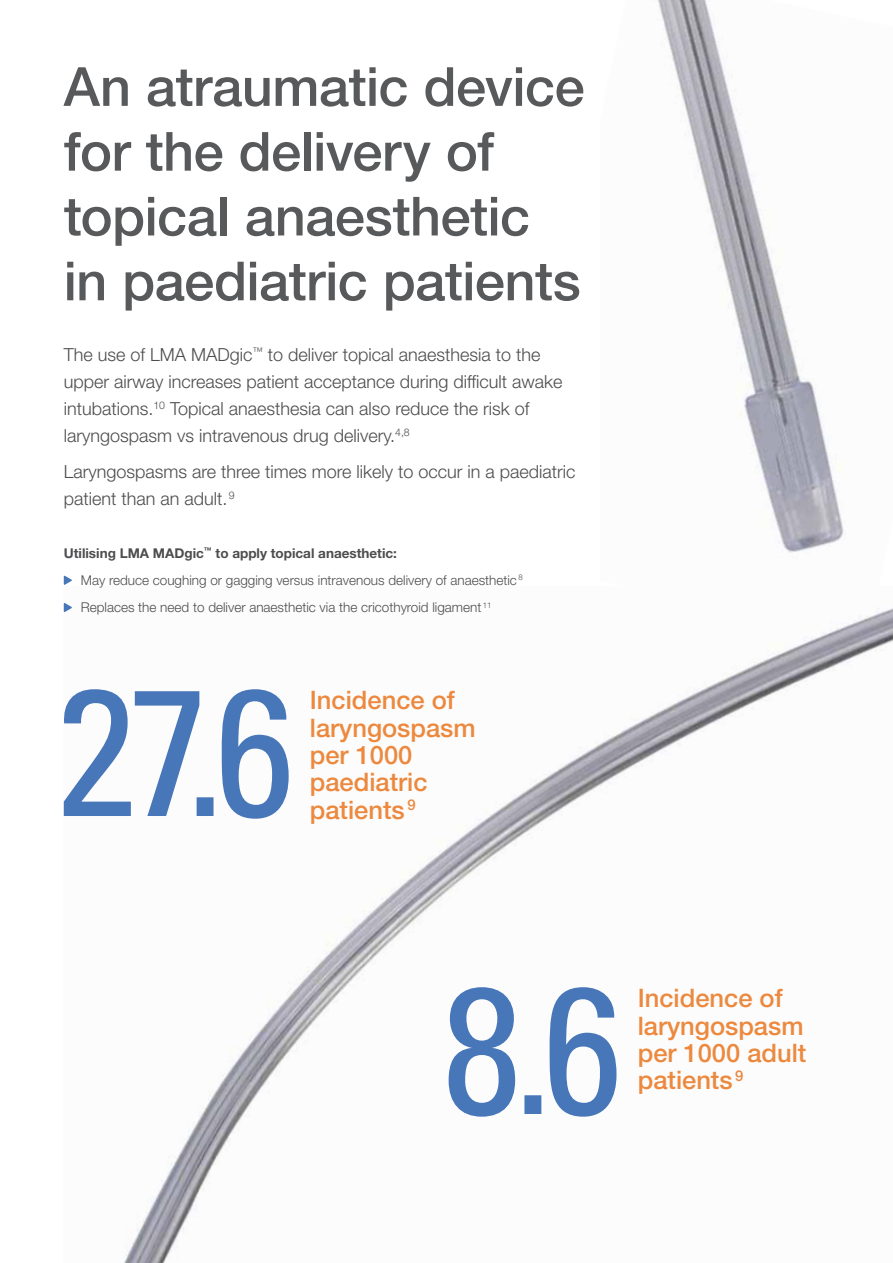
<style>
.page{position:relative;width:893px;height:1263px;background:#fff}
.page>*{position:absolute;margin:0;border:0;box-sizing:border-box;transform-origin:0 0}
.t1{font:500 54px/64.8px "Helvetica Neue";letter-spacing:-.01em;color:#58595b}
.t2{font:500 25.5px/27.5px "Helvetica Neue";color:#ec893e}
.t3{font:300 18px/27px "Helvetica Neue";color:#4d4d4f}
.t4{font:300 13.5px/27.3px "Helvetica Neue";color:#4d4d4f}
.s1{font-weight:700}
</style>
<div class="page">
<img style="left:657px;top:0;width:189px;height:553px">
<img style="left:124px;top:608px;width:769px;height:655px">
<svg style="left:64px;top:575px;width:8px;height:10px"></svg>
<svg style="left:64px;top:603px;width:8px;height:9px"></svg>
<svg style="left:63px;top:689px;width:226px;height:130px"></svg>
<svg style="left:449px;top:987px;width:167px;height:130px"></svg>
<h1 class="t1" style="left:64px;top:54px;width:522px">An atraumatic device for the delivery of topical anaesthetic in paediatric patients</h1>
<p class="t3" style="left:64px;top:341px;width:500px">The use of LMA MADgic<sup>™</sup> to deliver topical anaesthesia to the upper airway increases patient acceptance during difficult awake intubations.<sup>10</sup> Topical anaesthesia can also reduce the risk of laryngospasm vs intravenous drug delivery.<sup>4,8</sup></p>
<p class="t3" style="left:64px;top:457px;width:513px">Laryngospasms are three times more likely to occur in a paediatric patient than an adult.<sup>9</sup></p>
<p class="t4" style="left:81px;top:539px;width:444px;text-indent:-17px"><span class="s1">Utilising LMA MADgic</span><sup>™</sup> <span class="s1">to apply topical anaesthetic:<br></span>May reduce coughing or gagging versus intravenous delivery of anaesthetic <sup>8<br></sup>Replaces the need to deliver anaesthetic via the cricothyroid ligament <sup>11</sup></p>
<h2 class="t2" style="left:310px;top:686px;width:167px">Incidence of laryngospasm per 1000 paediatric patients <sup>9</sup></h2>
<h2 class="t2" style="left:638px;top:984px;width:170px">Incidence of laryngospasm per 1000 adult patients <sup>9</sup></h2>
</div>
